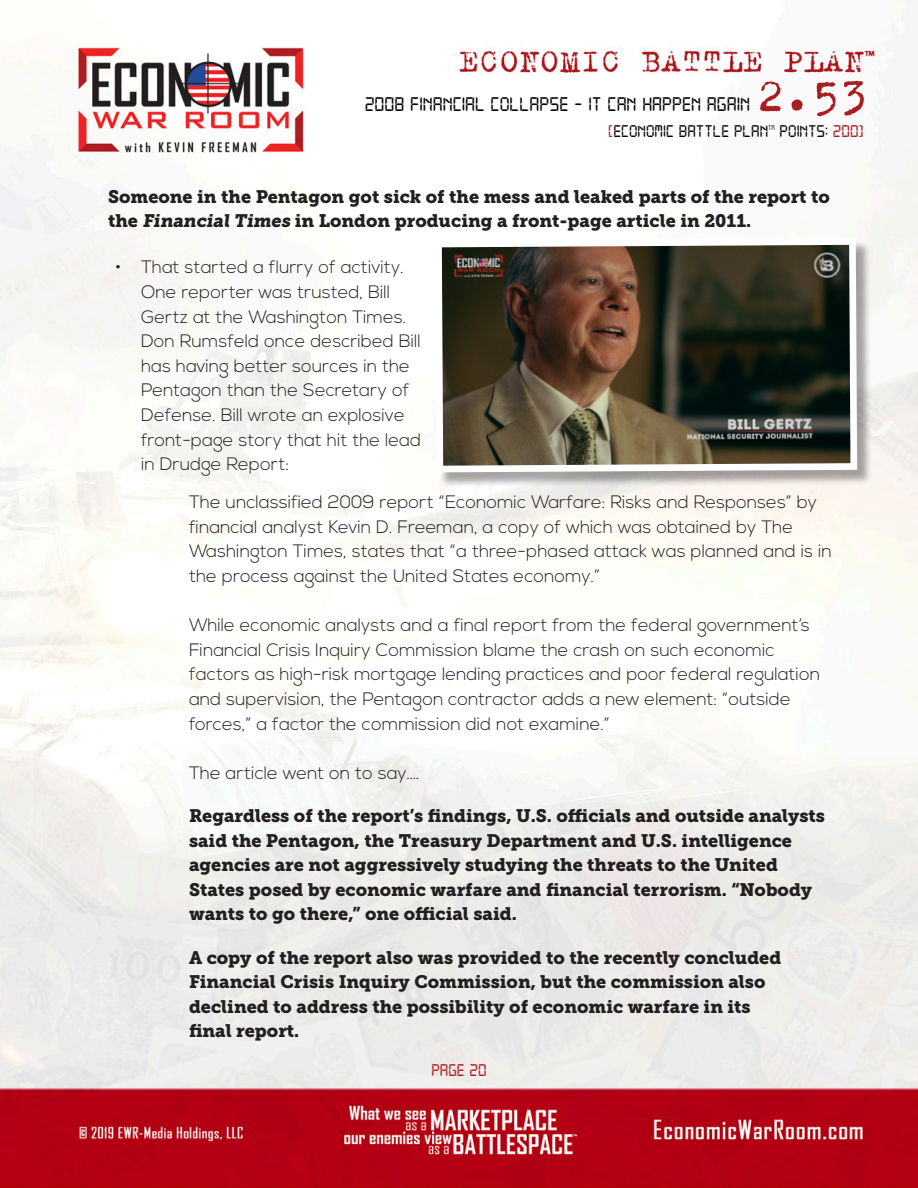
<style>
.page{position:relative;width:918px;height:1188px;background:#fff}
.page>*{position:absolute;margin:0;border:0;box-sizing:border-box;transform-origin:0 0}
.t1{font:51px "Trixie";color:#aa1e21}
.t2{font:21px "Digital 7";color:#080302}
.t3{font:300 18px/24.6px "Nexa";color:#231f20}
.List_Paragraph{font:18px/24.6px "Museo Slab 900";color:#231f20}
.t4{font:18px "Digital 7";color:#080302}
.t5{font:18px "Digital 7";color:#aa1e21}
.t6{font:7.05px "Digital 7";color:#080302}
.s1{color:#aa1e21}
</style>
<div class="page">
<img style="left:0;top:35px;width:918px;height:1153px">
<div style="left:437px;top:240px;width:436px;height:248px;background:#231f20;opacity:.4"></div>
<svg style="left:432px;top:235px;width:429px;height:241px;background:#595244"></svg>
<h1 class="t1" style="left:756px;top:62px;width:114px">2.53</h1>
<p class="t4" style="left:608px;top:123px;width:161px"><span class="s1">[</span>ECONOMIC BATTLE PLAN</p>
<p class="t6" style="left:768px;top:124px;width:8px">TM</p>
<p class="t4" style="left:780px;top:123px;width:85px">POINTS: <span class="s1">200]</span></p>
<p class="t2" style="left:365px;top:95px;width:387px">2008 FINANCIAL COLLAPSE - IT CAN HAPPEN AGAIN</p>
<p class="List_Paragraph" style="left:108px;top:184px;width:723px">Someone in the Pentagon got sick of the mess and leaked parts of the report to the Financial Times in London producing a front-page article in 2011.</p>
<p class="t3" style="left:141px;top:256px;width:282px;text-indent:-26px">• That started a flurry of activity.<br>One reporter was trusted, Bill<br>Gertz at the Washington Times.<br>Don Rumsfeld once described Bill has having better sources in the<br>Pentagon than the Secretary of<br>Defense. Bill wrote an explosive front-page story that hit the lead in Drudge Report:</p>
<p class="t3" style="left:189px;top:491px;width:644px">The unclassified 2009 report “Economic Warfare: Risks and Responses” by financial analyst Kevin D. Freeman, a copy of which was obtained by The Washington Times, states that “a three-phased attack was planned and is in the process against the United States economy.”</p>
<p class="t3" style="left:189px;top:614px;width:633px">While economic analysts and a final report from the federal government’s Financial Crisis Inquiry Commission blame the crash on such economic factors as high-risk mortgage lending practices and poor federal regulation and supervision, the Pentagon contractor adds a new element: “outside forces,” a factor the commission did not examine.”</p>
<p class="t3" style="left:189px;top:761px;width:232px">The article went on to say….</p>
<p class="List_Paragraph" style="left:189px;top:804px;width:638px">Regardless of the report’s findings, U.S. officials and outside analysts said the Pentagon, the Treasury Department and U.S. intelligence agencies are not aggressively studying the threats to the United States posed by economic warfare and financial terrorism. “Nobody wants to go there,” one official said.</p>
<p class="List_Paragraph" style="left:189px;top:945px;width:594px">A copy of the report also was provided to the recently concluded Financial Crisis Inquiry Commission, but the commission also declined to address the possibility of economic warfare in its final report.</p>
<p class="t5" style="left:431px;top:1062px;width:57px">PAGE 20</p>
</div>
